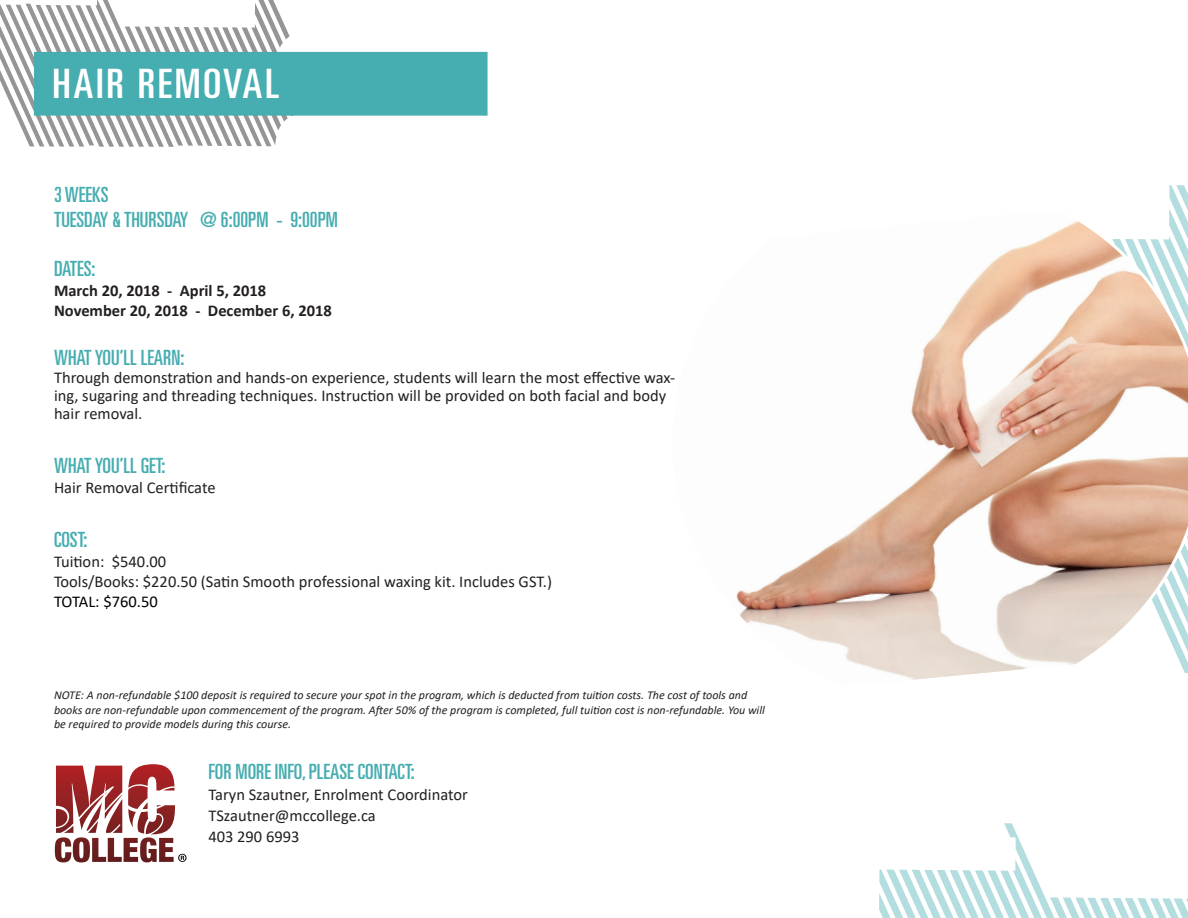
<style>
.page{position:relative;width:1188px;height:918px;background:#fff}
.page>*{position:absolute;margin:0;border:0;box-sizing:border-box;transform-origin:0 0}
.t1{font:ultra-condensed 40.5px "Univers LT Std";letter-spacing:.06em;color:#fff;scale:1.11 1}
.t2{font:ultra-condensed 21px "Univers LT Std";color:#46adb0}
.t3{font:16.5px/18px "Calibri";color:#231f20}
.t4{font:700 16.5px "Calibri";color:#231f20}
.t5{font:16.5px "Calibri";color:#000}
.t6{font:italic 12px/14.4px "Calibri";color:#231f20}
</style>
<div class="page">
<svg style="left:0;top:0;width:296px;height:147px"></svg>
<div style="left:34px;top:52px;width:454px;height:64px;background:#46adb0;border:2px solid #46adb0"></div>
<svg style="left:879px;top:823px;width:309px;height:95px"></svg>
<svg style="left:736px;top:185px;width:452px;height:495px"></svg>
<svg style="left:55px;top:764px;width:132px;height:98px"></svg>
<p class="t1" style="left:52px;top:61px;width:206px">HAIR REMOVAL</p>
<p class="t2" style="left:54px;top:182px;width:56px">3 WEEKS</p>
<p class="t2" style="left:54px;top:207px;width:285px">TUESDAY &amp; THURSDAY @ 6:00PM - 9:00PM</p>
<p class="t2" style="left:54px;top:257px;width:43px">DATES:</p>
<p class="t4" style="left:54px;top:279px;width:214px">March 20, 2018 - April 5, 2018</p>
<p class="t4" style="left:54px;top:299px;width:279px">November 20, 2018 - December 6, 2018</p>
<p class="t2" style="left:54px;top:346px;width:132px">WHAT YOU’LL LEARN:</p>
<p class="t3" style="left:54px;top:369px;width:623px">Through demonstration and hands-on experience, students will learn the most effective wax&shy;ing, sugaring and threading techniques. Instruction will be provided on both facial and body hair removal.</p>
<p class="t2" style="left:54px;top:454px;width:113px">WHAT YOU’LL GET:</p>
<p class="t3" style="left:54px;top:478px;width:163px">Hair Removal Certificate</p>
<p class="t2" style="left:54px;top:528px;width:35px">COST:</p>
<p class="t3" style="left:54px;top:552px;width:114px">Tuition: $540.00</p>
<p class="t3" style="left:54px;top:572px;width:500px">Tools/Books: $220.50 (Satin Smooth professional waxing kit. Includes GST.)</p>
<p class="t5" style="left:54px;top:590px;width:105px">TOTAL: $760.50</p>
<p class="t6" style="left:54px;top:688px;width:712px">NOTE: A non-refundable $100 deposit is required to secure your spot in the program, which is deducted from tuition costs. The cost of tools and books are non-refundable upon commencement of the program. After 50% of the program is completed, full tuition cost is non-refundable. You will be required to provide models during this course.</p>
<p class="t2" style="left:208px;top:760px;width:208px">FOR MORE INFO, PLEASE CONTACT:</p>
<p class="t3" style="left:208px;top:786px;width:261px">Taryn Szautner, Enrolment Coordinator</p>
<p class="t3" style="left:208px;top:807px;width:169px">TSzautner@mccollege.ca</p>
<p class="t3" style="left:208px;top:828px;width:93px">403 290 6993</p>
</div>
